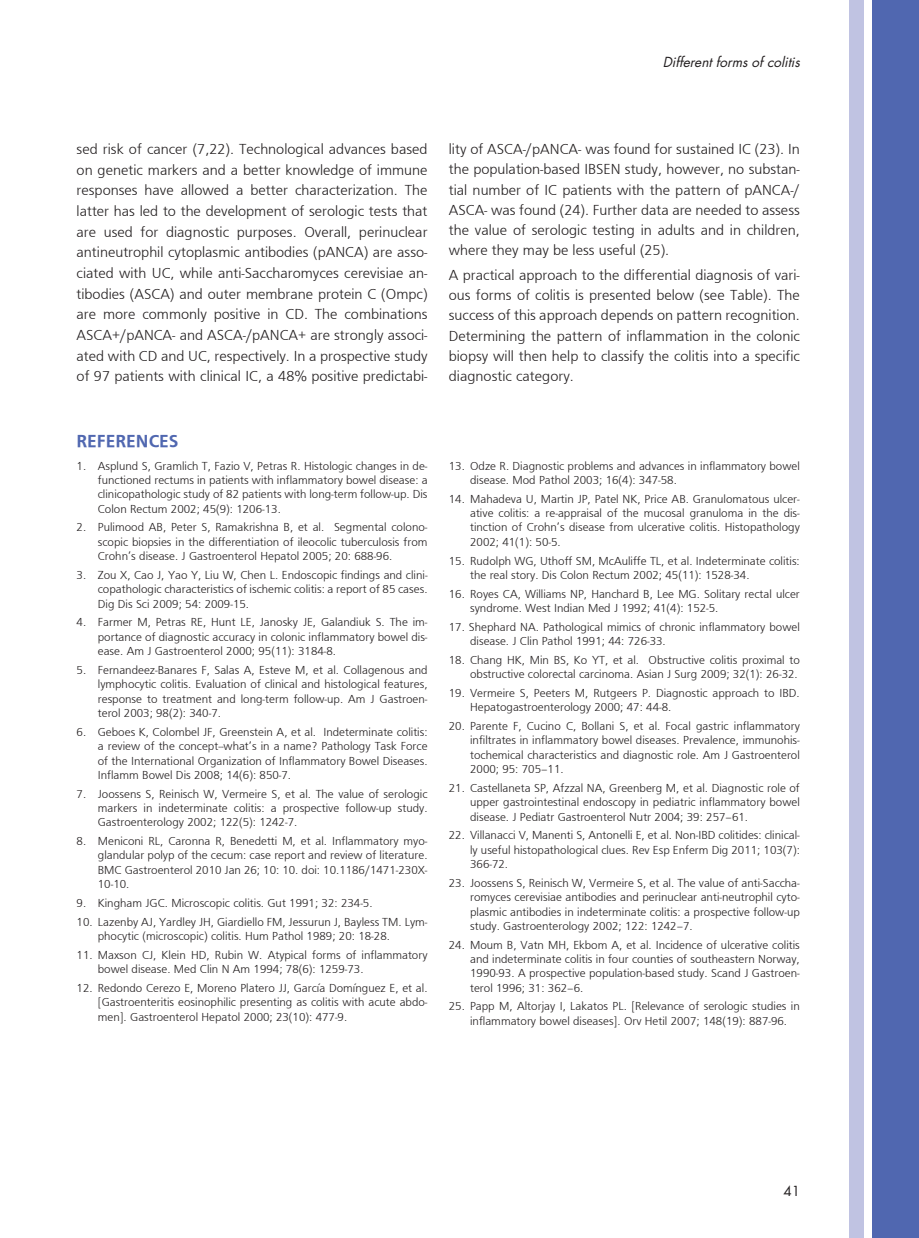
<style>
.page{position:relative;width:919px;height:1238px;background:#fff}
.page>*{position:absolute;margin:0;border:0;box-sizing:border-box;transform-origin:0 0}
.t1{font:700 18px "Fruga Sans";color:#5067b0}
.t2{font:300 15px/20.7px "Fruga Sans";color:#231f20;text-align:justify}
.t3{font:italic 13.5px "Futura OTF";color:#231f20}
.t4{font:13.5px "Futura OTF";color:#231f20}
.t5{font:300 12px/14.4px "Fruga Sans";color:#231f20;text-align:justify}
</style>
<div class="page">
<div style="left:872px;top:0;width:46px;height:1237px;background:#5067b0"></div>
<div style="left:848px;top:0;width:15px;height:1237px;background:#c0c3e2"></div>
<p class="t3" style="left:662px;top:53px;width:139px">Different forms of colitis</p>
<p class="t2" style="left:77px;top:138px;width:352px">sed risk of cancer (7,22). Technological advances based on genetic markers and a better knowledge of immune responses have allowed a better characterization. The latter has led to the development of serologic tests that are used for diagnostic purposes. Overall, perinuclear antineutrophil cytoplasmic antibodies (pANCA) are asso&shy;ciated with UC, while anti-Saccharomyces cerevisiae an&shy;tibodies (ASCA) and outer membrane protein C (Ompc) are more commonly positive in CD. The combinations ASCA+/pANCA- and ASCA-/pANCA+ are strongly associ&shy;ated with CD and UC, respectively. In a prospective study of 97 patients with clinical IC, a 48% positive predictabi-</p>
<p class="t2" style="left:449px;top:139px;width:352px;line-height:20.2px">lity of ASCA-/pANCA- was found for sustained IC (23). In the population-based IBSEN study, however, no substan&shy;tial number of IC patients with the pattern of pANCA-/ ASCA- was found (24). Further data are needed to assess the value of serologic testing in adults and in children, where they may be less useful (25).</p>
<p class="t2" style="left:449px;top:264px;width:352px;line-height:20.2px">A practical approach to the differential diagnosis of vari&shy;ous forms of colitis is presented below (see Table). The success of this approach depends on pattern recognition.<br>Determining the pattern of inflammation in the colonic biopsy will then help to classify the colitis into a specific diagnostic category.</p>
<h1 class="t1" style="left:77px;top:430px;width:104px">REFERENCES</h1>
<p class="t5" style="left:98px;top:458px;width:331px;text-indent:-21px">1. Asplund S, Gramlich T, Fazio V, Petras R. Histologic changes in de&shy;functioned rectums in patients with inflammatory bowel disease: a clinicopathologic study of 82 patients with long-term follow-up. Dis Colon Rectum 2002; 45(9): 1206-13.</p>
<p class="t5" style="left:98px;top:520px;width:331px;text-indent:-21px">2. Pulimood AB, Peter S, Ramakrishna B, et al. Segmental colono&shy;scopic biopsies in the differentiation of ileocolic tuberculosis from Crohn’s disease. J Gastroenterol Hepatol 2005; 20: 688-96.</p>
<p class="t5" style="left:98px;top:567px;width:331px;text-indent:-21px">3. Zou X, Cao J, Yao Y, Liu W, Chen L. Endoscopic findings and clini&shy;copathologic characteristics of ischemic colitis: a report of 85 cases.<br>Dig Dis Sci 2009; 54: 2009-15.</p>
<p class="t5" style="left:98px;top:615px;width:331px;text-indent:-21px">4. Farmer M, Petras RE, Hunt LE, Janosky JE, Galandiuk S. The im&shy;portance of diagnostic accuracy in colonic inflammatory bowel dis&shy;ease. Am J Gastroenterol 2000; 95(11): 3184-8.</p>
<p class="t5" style="left:98px;top:662px;width:331px;text-indent:-21px">5. Fernandeez-Banares F, Salas A, Esteve M, et al. Collagenous and lymphocytic colitis. Evaluation of clinical and histological features, response to treatment and long-term follow-up. Am J Gastroen&shy;terol 2003; 98(2): 340-7.</p>
<p class="t5" style="left:98px;top:724px;width:331px;text-indent:-21px">6. Geboes K, Colombel JF, Greenstein A, et al. Indeterminate colitis: a review of the concept--what’s in a name? Pathology Task Force of the International Organization of Inflammatory Bowel Diseases.<br>Inflamm Bowel Dis 2008; 14(6): 850-7.</p>
<p class="t5" style="left:98px;top:786px;width:331px;text-indent:-21px">7. Joossens S, Reinisch W, Vermeire S, et al. The value of serologic markers in indeterminate colitis: a prospective follow-up study.<br>Gastroenterology 2002; 122(5): 1242-7.</p>
<p class="t5" style="left:98px;top:833px;width:331px;text-indent:-21px">8. Meniconi RL, Caronna R, Benedetti M, et al. Inflammatory myo&shy;glandular polyp of the cecum: case report and review of literature.<br>BMC Gastroenterol 2010 Jan 26; 10: 10. doi: 10.1186/1471-230X-10-10.</p>
<p class="t5" style="left:77px;top:895px;width:297px">9. Kingham JGC. Microscopic colitis. Gut 1991; 32: 234-5.</p>
<p class="t5" style="left:98px;top:914px;width:331px;text-indent:-21px">10. Lazenby AJ, Yardley JH, Giardiello FM, Jessurun J, Bayless TM. Lym&shy;phocytic (microscopic) colitis. Hum Pathol 1989; 20: 18-28.</p>
<p class="t5" style="left:98px;top:947px;width:331px;text-indent:-21px">11. Maxson CJ, Klein HD, Rubin W. Atypical forms of inflammatory bowel disease. Med Clin N Am 1994; 78(6): 1259-73.</p>
<p class="t5" style="left:98px;top:980px;width:331px;text-indent:-21px">12. Redondo Cerezo E, Moreno Platero JJ, García Domínguez E, et al. [Gastroenteritis eosinophilic presenting as colitis with acute abdo&shy;men]. Gastroenterol Hepatol 2000; 23(10): 477-9.</p>
<p class="t5" style="left:470px;top:458px;width:331px;text-indent:-21px">13. Odze R. Diagnostic problems and advances in inflammatory bowel disease. Mod Pathol 2003; 16(4): 347-58.</p>
<p class="t5" style="left:470px;top:491px;width:331px;text-indent:-21px">14. Mahadeva U, Martin JP, Patel NK, Price AB. Granulomatous ulcer&shy;ative colitis: a re-appraisal of the mucosal granuloma in the dis&shy;tinction of Crohn’s disease from ulcerative colitis. Histopathology 2002; 41(1): 50-5.</p>
<p class="t5" style="left:470px;top:553px;width:331px;text-indent:-21px">15. Rudolph WG, Uthoff SM, McAuliffe TL, et al. Indeterminate colitis: the real story. Dis Colon Rectum 2002; 45(11): 1528-34.</p>
<p class="t5" style="left:470px;top:586px;width:331px;text-indent:-21px">16. Royes CA, Williams NP, Hanchard B, Lee MG. Solitary rectal ulcer syndrome. West Indian Med J 1992; 41(4): 152-5.</p>
<p class="t5" style="left:470px;top:619px;width:331px;text-indent:-21px">17. Shephard NA. Pathological mimics of chronic inflammatory bowel disease. J Clin Pathol 1991; 44: 726-33.</p>
<p class="t5" style="left:449px;top:652px;width:352px;text-align:right">18. Chang HK, Min BS, Ko YT, et al. Obstructive colitis proximal to obstructive colorectal carcinoma. Asian J Surg 2009; 32(1): 26-32.</p>
<p class="t5" style="left:470px;top:685px;width:331px;text-indent:-21px">19. Vermeire S, Peeters M, Rutgeers P. Diagnostic approach to IBD.<br>Hepatogastroenterology 2000; 47: 44-8.</p>
<p class="t5" style="left:470px;top:718px;width:331px;text-indent:-21px">20. Parente F, Cucino C, Bollani S, et al. Focal gastric inflammatory infiltrates in inflammatory bowel diseases. Prevalence, immunohis&shy;tochemical characteristics and diagnostic role. Am J Gastroenterol 2000; 95: 705–11.</p>
<p class="t5" style="left:470px;top:780px;width:331px;text-indent:-21px">21. Castellaneta SP, Afzzal NA, Greenberg M, et al. Diagnostic role of upper gastrointestinal endoscopy in pediatric inflammatory bowel disease. J Pediatr Gastroenterol Nutr 2004; 39: 257–61.</p>
<p class="t5" style="left:470px;top:827px;width:331px;text-indent:-21px">22. Villanacci V, Manenti S, Antonelli E, et al. Non-IBD colitides: clinical&shy;ly useful histopathological clues. Rev Esp Enferm Dig 2011; 103(7):<br>366-72.</p>
<p class="t5" style="left:470px;top:875px;width:331px;text-indent:-21px">23. Joossens S, Reinisch W, Vermeire S, et al. The value of anti-Saccha&shy;romyces cerevisiae antibodies and perinuclear anti-neutrophil cyto&shy;plasmic antibodies in indeterminate colitis: a prospective follow-up study. Gastroenterology 2002; 122: 1242–7.</p>
<p class="t5" style="left:470px;top:937px;width:331px;text-indent:-21px">24. Moum B, Vatn MH, Ekbom A, et al. Incidence of ulcerative colitis and indeterminate colitis in four counties of southeastern Norway, 1990-93. A prospective population-based study. Scand J Gastroen&shy;terol 1996; 31: 362–6.</p>
<p class="t5" style="left:470px;top:998px;width:331px;text-indent:-21px">25. Papp M, Altorjay I, Lakatos PL. [Relevance of serologic studies in inflammatory bowel diseases]. Orv Hetil 2007; 148(19): 887-96.</p>
<p class="t4" style="left:783px;top:1181px;width:18px">41</p>
</div>
